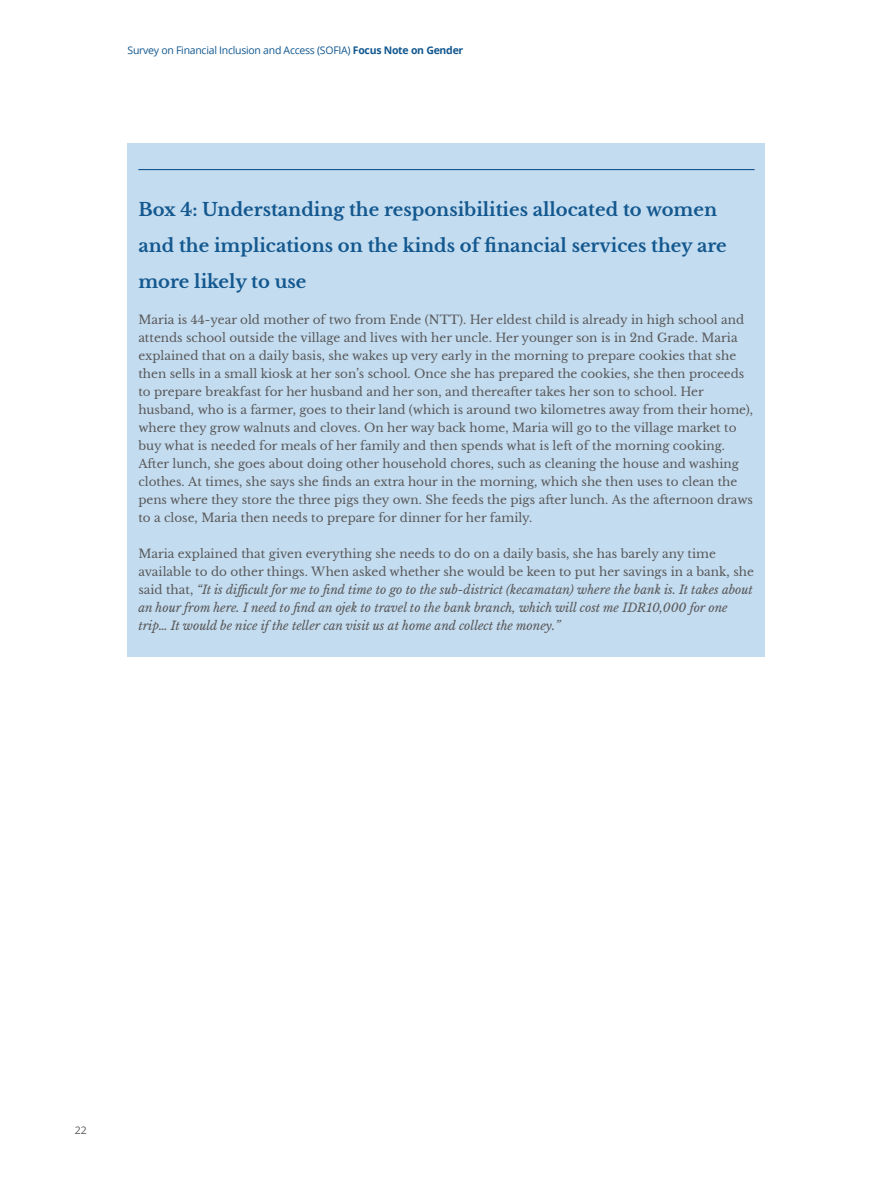
<style>
.page{position:relative;width:893px;height:1191px;background:#fff}
.page>*{position:absolute;margin:0;border:0;box-sizing:border-box;transform-origin:0 0}
.t1{font:700 18px/36px "Libre Baskerville";color:#13588f}
.t2{font:12px/18px "Libre Baskerville";color:#58595b}
.t3{font:italic 12px/18px "Libre Baskerville";color:#58595b}
.t4{font:10.5px "Open Sans";letter-spacing:-.025em;color:#13588f}
.t5{font:10.5px "Open Sans";color:#58595b}
.s1{font-weight:700}
.s2{font-style:normal}
</style>
<div class="page">
<div style="left:128px;top:143px;width:637px;height:514px;background:#c4dcef"></div>
<hr style="left:138px;top:169px;width:617px;height:1px;background:#13588f">
<p class="t4" style="left:128px;top:43px;width:337px">Survey on Financial Inclusion and Access (SOFIA) <span class="s1">Focus Note on Gender</span></p>
<h1 class="t1" style="left:138px;top:192px;width:590px">Box 4: Understanding the responsibilities allocated to women and the implications on the kinds of financial services they are more likely to use</h1>
<p class="t2" style="left:138px;top:311px;width:616px">Maria is 44-year old mother of two from Ende (NTT). Her eldest child is already in high school and attends school outside the village and lives with her uncle. Her younger son is in 2nd Grade. Maria explained that on a daily basis, she wakes up very early in the morning to prepare cookies that she then sells in a small kiosk at her son’s school. Once she has prepared the cookies, she then proceeds to prepare breakfast for her husband and her son, and thereafter takes her son to school. Her husband, who is a farmer, goes to their land (which is around two kilometres away from their home), where they grow walnuts and cloves. On her way back home, Maria will go to the village market to buy what is needed for meals of her family and then spends what is left of the morning cooking.<br>After lunch, she goes about doing other household chores, such as cleaning the house and washing clothes. At times, she says she finds an extra hour in the morning, which she then uses to clean the pens where they store the three pigs they own. She feeds the pigs after lunch. As the afternoon draws to a close, Maria then needs to prepare for dinner for her family.</p>
<p class="t3" style="left:138px;top:545px;width:617px"><span class="s2">Maria explained that given everything she needs to do on a daily basis, she has barely any time available to do other things. When asked whether she would be keen to put her savings in a bank, she said that,</span> “It is difficult for me to find time to go to the sub-district (kecamatan) where the bank is. It takes about an hour from here. I need to find an ojek to travel to the bank branch, which will cost me IDR10,000 for one trip… It would be nice if the teller can visit us at home and collect the money.”</p>
<p class="t5" style="left:75px;top:1123px;width:14px">22</p>
</div>
